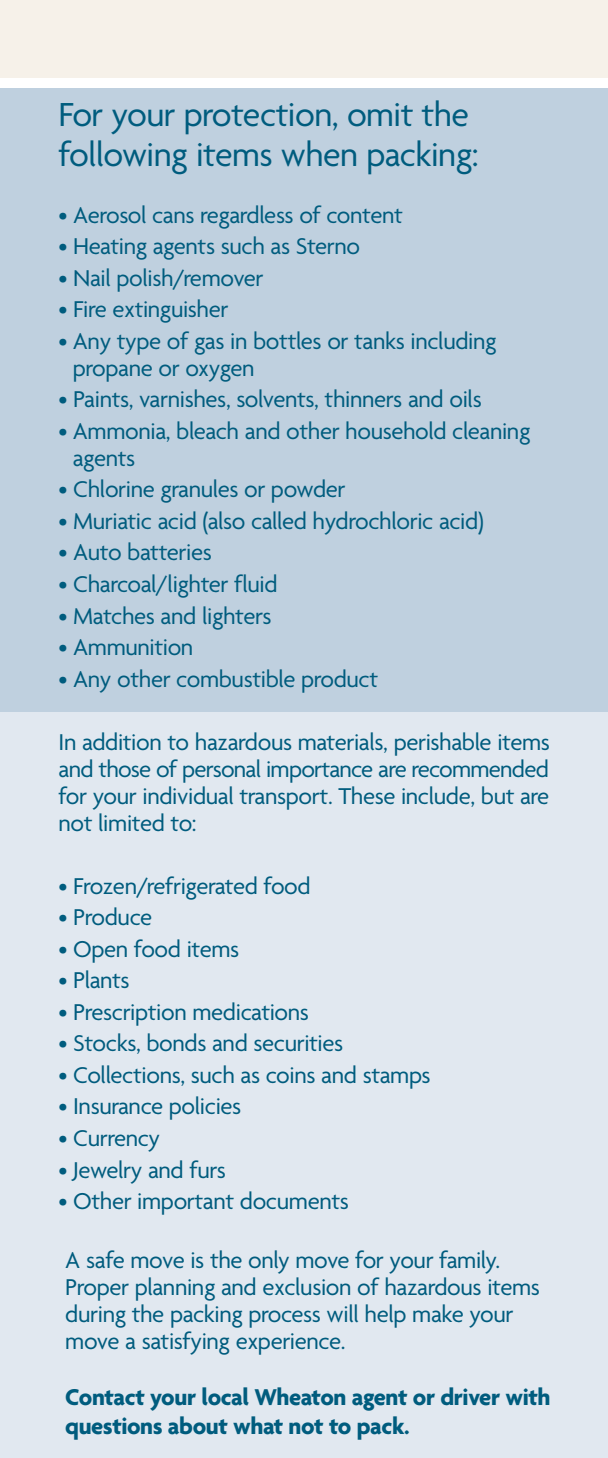
<style>
.page{position:relative;width:608px;height:1458px;background:#fff}
.page>*{position:absolute;margin:0;border:0;box-sizing:border-box;transform-origin:0 0}
.t1{font:36px/40.5px "Agenda";letter-spacing:-.015em;color:#005c7e}
.t2{font:24.75px/27px "Agenda";letter-spacing:-.015em;color:#005c7e}
.t3{font:700 24.75px/29.2px "Agenda";letter-spacing:-.015em;color:#005c7e}
</style>
<div class="page">
<div style="left:0;top:702px;width:608px;height:756px;background:#e1e8f0"></div>
<div style="left:0;top:88px;width:608px;height:624px;background:#bfd0df"></div>
<div style="left:0;top:0;width:608px;height:78px;background:#f6f1e9"></div>
<h1 class="t1" style="left:58px;top:97px;width:421px">For your protection, omit the following items when packing:</h1>
<p class="t2" style="left:58px;top:203px;width:346px">• Aerosol cans regardless of content</p>
<p class="t2" style="left:58px;top:235px;width:303px">• Heating agents such as Sterno</p>
<p class="t2" style="left:58px;top:266px;width:206px">• Nail polish/remover</p>
<p class="t2" style="left:58px;top:298px;width:171px">• Fire extinguisher</p>
<p class="t2" style="left:73px;top:329px;width:425px;text-indent:-14px">• Any type of gas in bottles or tanks including propane or oxygen</p>
<p class="t2" style="left:58px;top:388px;width:424px">• Paints, varnishes, solvents, thinners and oils</p>
<p class="t2" style="left:73px;top:419px;width:459px;text-indent:-14px">• Ammonia, bleach and other household cleaning agents</p>
<p class="t2" style="left:58px;top:478px;width:288px">• Chlorine granules or powder</p>
<p class="t2" style="left:58px;top:509px;width:426px">• Muriatic acid (also called hydrochloric acid)</p>
<p class="t2" style="left:58px;top:541px;width:155px">• Auto batteries</p>
<p class="t2" style="left:58px;top:573px;width:220px">• Charcoal/lighter fluid</p>
<p class="t2" style="left:58px;top:604px;width:214px">• Matches and lighters</p>
<p class="t2" style="left:58px;top:636px;width:136px">• Ammunition</p>
<p class="t2" style="left:58px;top:667px;width:321px">• Any other combustible product</p>
<p class="t2" style="left:58px;top:730px;width:493px;text-align:justify">In addition to hazardous materials, perishable items and those of personal importance are recommended for your individual transport. These include, but are not limited to:</p>
<p class="t2" style="left:58px;top:874px;width:254px">• Frozen/refrigerated food</p>
<p class="t2" style="left:58px;top:906px;width:95px">• Produce</p>
<p class="t2" style="left:58px;top:937px;width:182px">• Open food items</p>
<p class="t2" style="left:58px;top:969px;width:73px">• Plants</p>
<p class="t2" style="left:58px;top:1000px;width:252px">• Prescription medications</p>
<p class="t2" style="left:58px;top:1032px;width:286px">• Stocks, bonds and securities</p>
<p class="t2" style="left:58px;top:1064px;width:373px">• Collections, such as coins and stamps</p>
<p class="t2" style="left:58px;top:1095px;width:184px">• Insurance policies</p>
<p class="t2" style="left:58px;top:1127px;width:103px">• Currency</p>
<p class="t2" style="left:58px;top:1158px;width:169px">• Jewelry and furs</p>
<p class="t2" style="left:58px;top:1190px;width:292px">• Other important documents</p>
<p class="t2" style="left:65px;top:1248px;width:476px">A safe move is the only move for your family.<br>Proper planning and exclusion of hazardous items during the packing process will help make your move a satisfying experience.</p>
<p class="t3" style="left:65px;top:1384px;width:486px">Contact your local Wheaton agent or driver with questions about what not to pack.</p>
</div>
